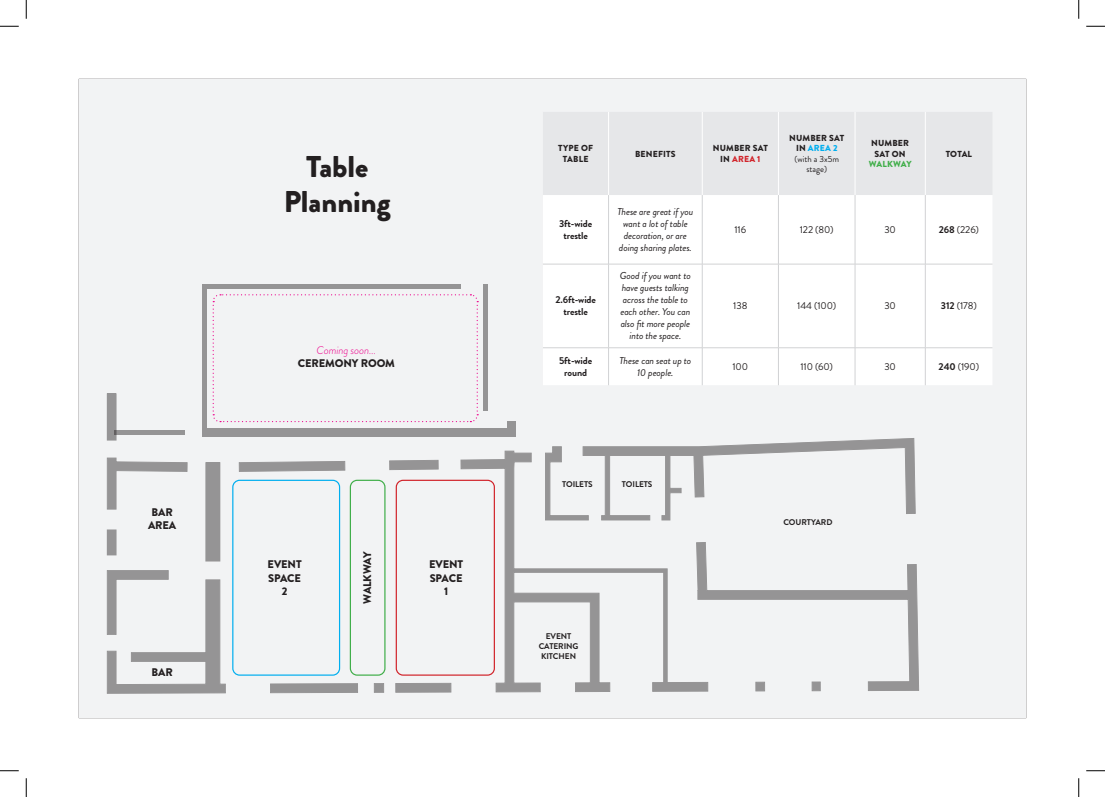
<style>
.page{position:relative;width:1105px;height:797px;background:#fff}
.page>*{position:absolute;margin:0;border:0;box-sizing:border-box;transform-origin:0 0}
.t1{font:900 30px/35px "Brandon Grotesque";color:#231f20;text-align:center}
.t2{font:900 11.12px/13.2px "Brandon Grotesque";letter-spacing:-.01em;color:#231f20;text-align:center}
.t3{font:italic 300 11.12px "Brandon Grotesque";letter-spacing:-.01em;color:#ed028c}
.t4{font:italic 10px/12px "Brandon Grotesque";letter-spacing:-.01em;color:#231f20;text-align:center}
.t5{font:10px "Brandon Grotesque";letter-spacing:-.01em;color:#231f20}
.t6{font:700 10px/12px "Brandon Grotesque";letter-spacing:-.01em;color:#231f20;text-align:center}
.t7{font:900 8.75px/10.5px "Brandon Grotesque";letter-spacing:.02em;color:#231f20;text-align:center}
.t8{font:8.75px/10.5px "Brandon Grotesque";color:#231f20;text-align:center}
.t9{font:900 8.75px "Brandon Grotesque";letter-spacing:.005em;color:#40ae49}
.t10{font:700 8.25px/10px "Brandon Grotesque";letter-spacing:-.01em;color:#231f20;text-align:center}
.s1{color:#d1232a}
.s2{font-weight:900}
.s3{font-weight:900;color:#00aeef}
.s4{font-weight:700}
</style>
<div class="page">
<div style="left:79px;top:79px;width:947px;height:639px;background:#f2f3f4"></div>
<div style="left:350px;top:479px;width:35px;height:196px;border:1px solid #40ae49;border-radius:7px"></div>
<div style="left:232px;top:479px;width:108px;height:196px;border:1px solid #00aeef;border-radius:7px"></div>
<svg style="left:212px;top:294px;width:266px;height:129px"></svg>
<div style="left:396px;top:479px;width:99px;height:196px;border:1px solid #d1232a;border-radius:7px"></div>
<div style="left:543px;top:112px;width:449px;height:83px;background:#e6e7e9"></div>
<div style="left:543px;top:195px;width:449px;height:190px;background:#fff"></div>
<hr style="left:608px;top:195px;width:1px;height:69px;background:#d1d2d4">
<hr style="left:702px;top:195px;width:1px;height:69px;background:#d1d2d4">
<hr style="left:778px;top:195px;width:1px;height:69px;background:#d1d2d4">
<hr style="left:855px;top:195px;width:1px;height:69px;background:#d1d2d4">
<hr style="left:925px;top:195px;width:1px;height:69px;background:#d1d2d4">
<hr style="left:543px;top:264px;width:65px;height:1px;background:#d1d2d4">
<hr style="left:608px;top:264px;width:94px;height:1px;background:#d1d2d4">
<hr style="left:608px;top:264px;width:1px;height:83px;background:#d1d2d4">
<hr style="left:702px;top:264px;width:76px;height:1px;background:#d1d2d4">
<hr style="left:702px;top:264px;width:1px;height:83px;background:#d1d2d4">
<hr style="left:778px;top:264px;width:77px;height:1px;background:#d1d2d4">
<hr style="left:778px;top:264px;width:1px;height:83px;background:#d1d2d4">
<hr style="left:855px;top:264px;width:70px;height:1px;background:#d1d2d4">
<hr style="left:855px;top:264px;width:1px;height:83px;background:#d1d2d4">
<hr style="left:925px;top:264px;width:67px;height:1px;background:#d1d2d4">
<hr style="left:925px;top:264px;width:1px;height:83px;background:#d1d2d4">
<hr style="left:543px;top:347px;width:65px;height:1px;background:#d1d2d4">
<hr style="left:608px;top:347px;width:94px;height:1px;background:#d1d2d4">
<hr style="left:608px;top:348px;width:1px;height:37px;background:#d1d2d4">
<hr style="left:702px;top:347px;width:76px;height:1px;background:#d1d2d4">
<hr style="left:702px;top:348px;width:1px;height:37px;background:#d1d2d4">
<hr style="left:778px;top:347px;width:77px;height:1px;background:#d1d2d4">
<hr style="left:778px;top:348px;width:1px;height:37px;background:#d1d2d4">
<hr style="left:855px;top:347px;width:70px;height:1px;background:#d1d2d4">
<hr style="left:855px;top:348px;width:1px;height:37px;background:#d1d2d4">
<hr style="left:925px;top:347px;width:67px;height:1px;background:#d1d2d4">
<hr style="left:925px;top:348px;width:1px;height:37px;background:#d1d2d4">
<hr style="left:608px;top:112px;width:1px;height:83px;background:#fff">
<hr style="left:702px;top:112px;width:1px;height:83px;background:#fff">
<hr style="left:778px;top:112px;width:1px;height:83px;background:#fff">
<hr style="left:855px;top:112px;width:1px;height:83px;background:#fff">
<hr style="left:925px;top:112px;width:1px;height:83px;background:#fff">
<svg style="left:238px;top:461px;width:108px;height:11px"></svg>
<svg style="left:389px;top:459px;width:50px;height:11px"></svg>
<div style="left:396px;top:683px;width:55px;height:9px;background:#959495"></div>
<div style="left:374px;top:683px;width:10px;height:9px;background:#959495"></div>
<div style="left:271px;top:683px;width:87px;height:9px;background:#959495"></div>
<svg style="left:106px;top:570px;width:120px;height:124px"></svg>
<div style="left:107px;top:530px;width:9px;height:25px;background:#959495"></div>
<svg style="left:106px;top:457px;width:82px;height:53px"></svg>
<div style="left:206px;top:462px;width:14px;height:99px;background:#959495"></div>
<svg style="left:709px;top:564px;width:210px;height:127px"></svg>
<div style="left:107px;top:394px;width:9px;height:46px;background:#959495"></div>
<svg style="left:460px;top:450px;width:249px;height:242px"></svg>
<svg style="left:545px;top:438px;width:371px;height:83px"></svg>
<div style="left:202px;top:428px;width:314px;height:8px;background:#959495"></div>
<hr style="left:115px;top:431px;width:70px;height:4px;background:#959495">
<hr style="left:483px;top:285px;width:4px;height:126px;background:#959495">
<hr style="left:202px;top:285px;width:259px;height:4px;background:#959495">
<div style="left:202px;top:285px;width:5px;height:150px;background:#959495"></div>
<div style="left:507px;top:421px;width:9px;height:15px;background:#959495"></div>
<svg style="left:0;top:25px;width:19px;height:2px"></svg>
<svg style="left:1086px;top:25px;width:19px;height:2px"></svg>
<svg style="left:0;top:770px;width:19px;height:1px"></svg>
<svg style="left:1086px;top:770px;width:19px;height:1px"></svg>
<svg style="left:25px;top:0;width:2px;height:19px"></svg>
<svg style="left:25px;top:778px;width:2px;height:19px"></svg>
<svg style="left:1078px;top:0;width:1px;height:19px"></svg>
<svg style="left:1078px;top:778px;width:1px;height:19px"></svg>
<p class="t2" style="left:148px;top:505px;width:30px">BAR<br>AREA</p>
<p class="t2" style="left:151px;top:666px;width:23px">BAR</p>
<h1 class="t1" style="left:284px;top:149px;width:108px">Table<br>Planning</h1>
<p class="t3" style="left:317px;top:342px;width:61px">Coming soon...</p>
<p class="t2" style="left:298px;top:356px;width:99px">CEREMONY ROOM</p>
<p class="t2" style="left:268px;top:558px;width:36px">EVENT<br>SPACE<br>2</p>
<p class="t2" style="left:361px;top:604px;width:54px;rotate:-90deg">WALKWAY</p>
<p class="t2" style="left:429px;top:558px;width:36px">EVENT<br>SPACE<br>1</p>
<p class="t7" style="left:558px;top:143px;width:36px">TYPE OF<br>TABLE</p>
<p class="t7" style="left:635px;top:148px;width:42px">BENEFITS</p>
<p class="t7" style="left:713px;top:143px;width:57px">NUMBER SAT<br>IN <span class="s1">AREA 1</span></p>
<p class="t8" style="left:789px;top:133px;width:57px"><span class="s2">NUMBER SAT<br>IN</span> <span class="s3">AREA 2 </span>(with a 3x5m stage)</p>
<p class="t7" style="left:871px;top:138px;width:39px">NUMBER<br>SAT ON</p>
<p class="t9" style="left:869px;top:158px;width:44px">WALKWAY</p>
<p class="t7" style="left:946px;top:148px;width:28px">TOTAL</p>
<p class="t6" style="left:559px;top:218px;width:35px">3ft-wide trestle</p>
<p class="t6" style="left:555px;top:294px;width:42px">2.6ft-wide trestle</p>
<p class="t4" style="left:617px;top:206px;width:78px">These are great if you want a lot of table decoration, or are doing sharing plates.</p>
<p class="t4" style="left:620px;top:270px;width:72px">Good if you want to have guests talking across the table to each other. You can also fit more people into the space.</p>
<p class="t5" style="left:734px;top:223px;width:13px">116</p>
<p class="t5" style="left:800px;top:223px;width:35px">122 (80)</p>
<p class="t5" style="left:884px;top:223px;width:13px">30</p>
<p class="t5" style="left:939px;top:223px;width:42px"><span class="s4">268</span> (226)</p>
<p class="t5" style="left:733px;top:299px;width:16px">138</p>
<p class="t5" style="left:797px;top:299px;width:40px">144 (100)</p>
<p class="t5" style="left:884px;top:299px;width:13px">30</p>
<p class="t5" style="left:941px;top:299px;width:37px"><span class="s4">312</span> (178)</p>
<p class="t6" style="left:559px;top:355px;width:35px">5ft-wide round</p>
<p class="t4" style="left:619px;top:355px;width:74px">These can seat up to<br>10 people.</p>
<p class="t5" style="left:732px;top:359px;width:17px">100</p>
<p class="t5" style="left:800px;top:359px;width:34px">110 (60)</p>
<p class="t5" style="left:884px;top:359px;width:13px">30</p>
<p class="t5" style="left:939px;top:359px;width:42px"><span class="s4">240</span> (190)</p>
<p class="t10" style="left:562px;top:479px;width:32px">TOILETS</p>
<p class="t10" style="left:622px;top:479px;width:32px">TOILETS</p>
<p class="t10" style="left:539px;top:631px;width:41px">EVENT<br>CATERING<br>KITCHEN</p>
<p class="t10" style="left:783px;top:517px;width:51px">COURTYARD</p>
</div>
